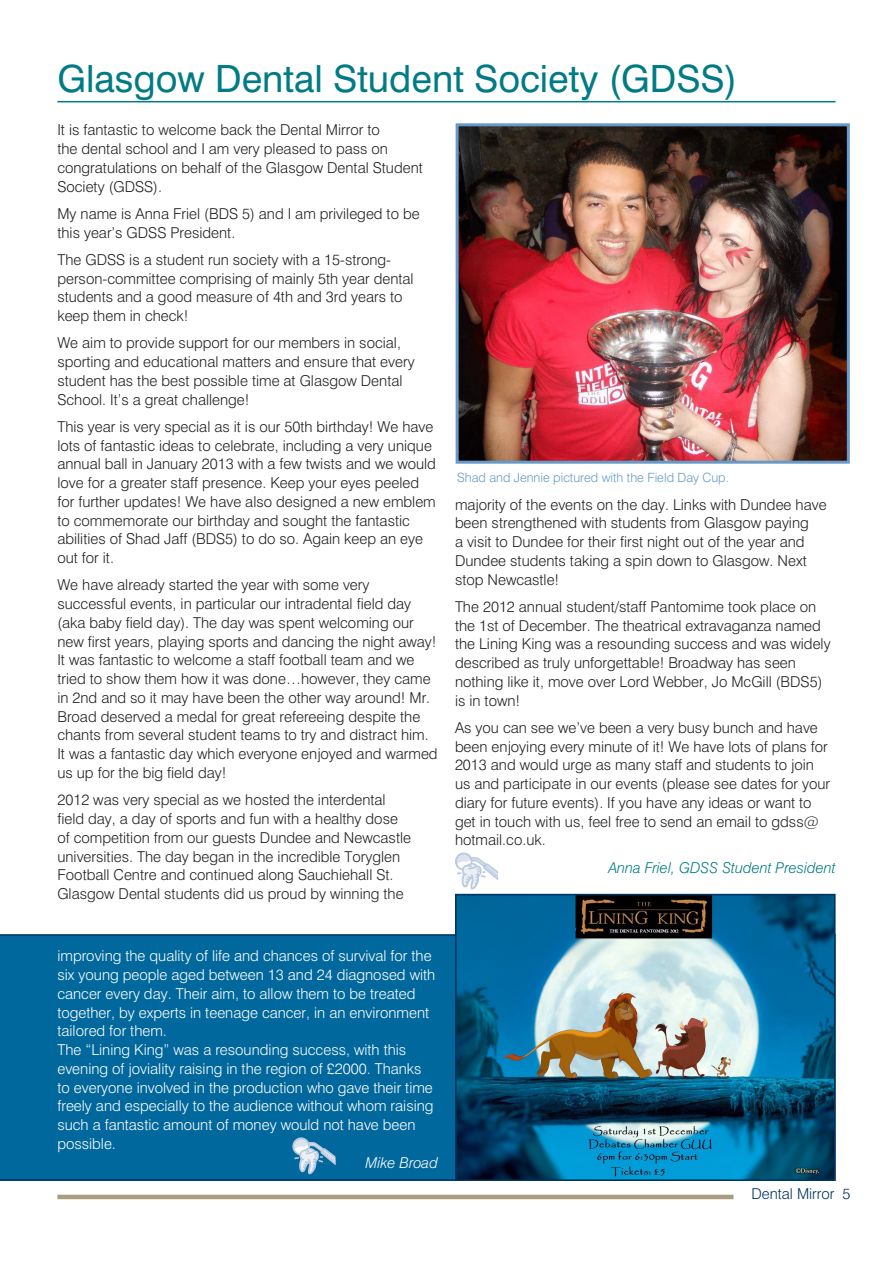
<style>
.page{position:relative;width:893px;height:1263px;background:#fff}
.page>*{position:absolute;margin:0;border:0;box-sizing:border-box;transform-origin:0 0}
.t1{font:37.5px "Swiss 721 BT";color:#007b85}
.t2{font:300 15px/18.8px "Swiss 721 BT";color:#231f20}
.t3{font:300 15px/18.8px "Swiss 721 BT";color:#fff}
.t4{font:italic 300 15px "Swiss 721 BT";color:#007b85}
.t5{font:300 15px "Swiss 721 BT";color:#003560}
.t6{font:italic 300 15px "Swiss 721 BT";color:#fff}
.t7{font:300 12.75px "Swiss 721 BT";color:#679ac8}
</style>
<div class="page">
<hr style="left:57px;top:101px;width:779px;height:1px;background:#007b85">
<img style="left:460px;top:127px;width:386px;height:333px">
<div style="left:456px;top:123px;width:394px;height:341px;border:3px solid #679ac8"></div>
<div style="left:0;top:934px;width:455px;height:247px;background:#00689d"></div>
<img style="left:458px;top:897px;width:375px;height:281px">
<div style="left:455px;top:894px;width:381px;height:287px;border:2px solid #003560"></div>
<hr style="left:57px;top:1195px;width:676px;height:4px;background:#a89d7f">
<svg style="left:455px;top:852px;width:43px;height:37px"></svg>
<svg style="left:292px;top:1137px;width:43px;height:37px;background:#649fc1"></svg>
<h1 class="t1" style="left:57px;top:56px;width:681px">Glasgow Dental Student Society (GDSS)</h1>
<p class="t2" style="left:57px;top:121px;width:367px">It is fantastic to welcome back the Dental Mirror to<br>the dental school and I am very pleased to pass on congratulations on behalf of the Glasgow Dental Student Society (GDSS).</p>
<p class="t2" style="left:57px;top:204px;width:364px">My name is Anna Friel (BDS 5) and I am privileged to be this year’s GDSS President.</p>
<p class="t2" style="left:57px;top:250px;width:358px">The GDSS is a student run society with a 15-strong&shy;person-committee comprising of mainly 5th year dental students and a good measure of 4th and 3rd years to keep them in check!</p>
<p class="t2" style="left:57px;top:334px;width:359px">We aim to provide support for our members in social, sporting and educational matters and ensure that every student has the best possible time at Glasgow Dental School. It’s a great challenge!</p>
<p class="t2" style="left:57px;top:417px;width:380px">This year is very special as it is our 50th birthday! We have lots of fantastic ideas to celebrate, including a very unique annual ball in January 2013 with a few twists and we would love for a greater staff presence. Keep your eyes peeled for further updates! We have also designed a new emblem to commemorate our birthday and sought the fantastic abilities of Shad Jaff (BDS5) to do so. Again keep an eye out for it.</p>
<p class="t2" style="left:57px;top:576px;width:382px">We have already started the year with some very successful events, in particular our intradental field day (aka baby field day). The day was spent welcoming our new first years, playing sports and dancing the night away!<br>It was fantastic to welcome a staff football team and we tried to show them how it was done…however, they came in 2nd and so it may have been the other way around! Mr.<br>Broad deserved a medal for great refereeing despite the chants from several student teams to try and distract him.<br>It was a fantastic day which everyone enjoyed and warmed us up for the big field day!</p>
<p class="t2" style="left:57px;top:790px;width:355px">2012 was very special as we hosted the interdental field day, a day of sports and fun with a healthy dose of competition from our guests Dundee and Newcastle universities. The day began in the incredible Toryglen Football Centre and continued along Sauchiehall St.<br>Glasgow Dental students did us proud by winning the</p>
<p class="t7" style="left:457px;top:470px;width:273px">Shad and Jennie pictured with the Field Day Cup.</p>
<p class="t2" style="left:455px;top:495px;width:373px">majority of the events on the day. Links with Dundee have been strengthened with students from Glasgow paying<br>a visit to Dundee for their first night out of the year and Dundee students taking a spin down to Glasgow. Next stop Newcastle!</p>
<p class="t2" style="left:455px;top:597px;width:377px">The 2012 annual student/staff Pantomime took place on the 1st of December. The theatrical extravaganza named the Lining King was a resounding success and was widely described as truly unforgettable! Broadway has seen nothing like it, move over Lord Webber, Jo McGill (BDS5) is in town!</p>
<p class="t2" style="left:455px;top:718px;width:377px">As you can see we’ve been a very busy bunch and have been enjoying every minute of it! We have lots of plans for 2013 and would urge as many staff and students to join us and participate in our events (please see dates for your diary for future events). If you have any ideas or want to get in touch with us, feel free to send an email to gdss@ hotmail.co.uk.</p>
<p class="t4" style="left:608px;top:858px;width:229px">Anna Friel, GDSS Student President</p>
<p class="t3" style="left:57px;top:946px;width:379px">improving the quality of life and chances of survival for the six young people aged between 13 and 24 diagnosed with cancer every day. Their aim, to allow them to be treated together, by experts in teenage cancer, in an environment tailored for them.<br>The “Lining King” was a resounding success, with this evening of joviality raising in the region of £2000. Thanks to everyone involved in the production who gave their time freely and especially to the audience without whom raising such a fantastic amount of money would not have been possible.</p>
<p class="t6" style="left:365px;top:1153px;width:74px">Mike Broad</p>
<p class="t5" style="left:751px;top:1185px;width:101px">Dental Mirror 5</p>
</div>
